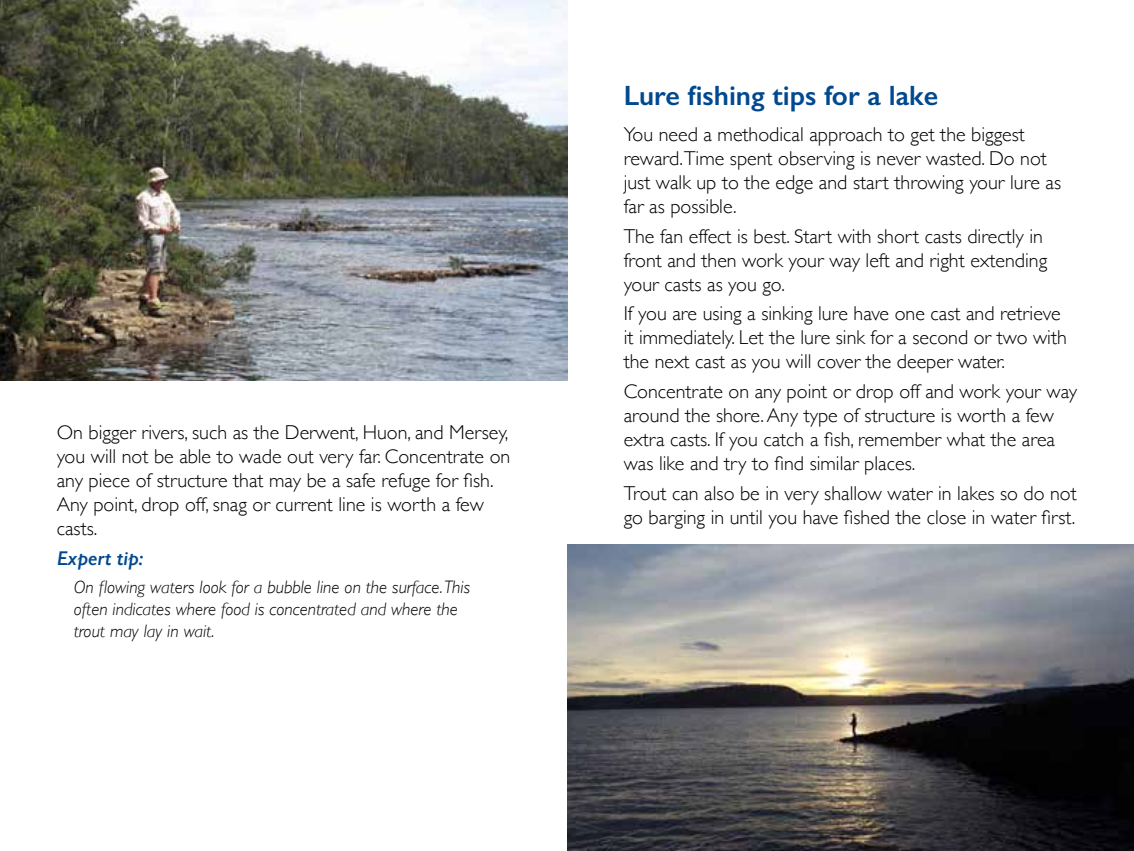
<style>
.page{position:relative;width:1134px;height:851px;background:#fff}
.page>*{position:absolute;margin:0;border:0;box-sizing:border-box;transform-origin:0 0}
.t1{font:600 28px "Gill Sans";color:#004990}
.t2{font:300 20px/24px "Gill Sans";color:#000}
.t3{font:italic 600 20px "Gill Sans";color:#004990}
.t4{font:italic 300 18px/22px "Gill Sans";color:#000}
</style>
<div class="page">
<img style="left:0;top:0;width:567px;height:380px">
<img style="left:567px;top:544px;width:567px;height:306px">
<p class="t2" style="left:57px;top:420px;width:455px">On bigger rivers, such as the Derwent, Huon, and Mersey, you will not be able to wade out very far. Concentrate on any piece of structure that may be a safe refuge for fish.<br>Any point, drop off, snag or current line is worth a few casts.</p>
<p class="t3" style="left:57px;top:546px;width:88px">Expert tip:</p>
<p class="t4" style="left:74px;top:575px;width:398px">On flowing waters look for a bubble line on the surface. This often indicates where food is concentrated and where the trout may lay in wait.</p>
<h1 class="t1" style="left:624px;top:79px;width:316px">Lure fishing tips for a lake</h1>
<p class="t2" style="left:624px;top:121px;width:439px">You need a methodical approach to get the biggest reward.Time spent observing is never wasted. Do not just walk up to the edge and start throwing your lure as far as possible.</p>
<p class="t2" style="left:624px;top:223px;width:425px">The fan effect is best. Start with short casts directly in front and then work your way left and right extending your casts as you go.</p>
<p class="t2" style="left:624px;top:301px;width:445px">If you are using a sinking lure have one cast and retrieve it immediately. Let the lure sink for a second or two with the next cast as you will cover the deeper water.</p>
<p class="t2" style="left:624px;top:378px;width:455px">Concentrate on any point or drop off and work your way around the shore. Any type of structure is worth a few extra casts. If you catch a fish, remember what the area was like and try to find similar places.</p>
<p class="t2" style="left:624px;top:480px;width:455px">Trout can also be in very shallow water in lakes so do not go barging in until you have fished the close in water first.</p>
</div>
